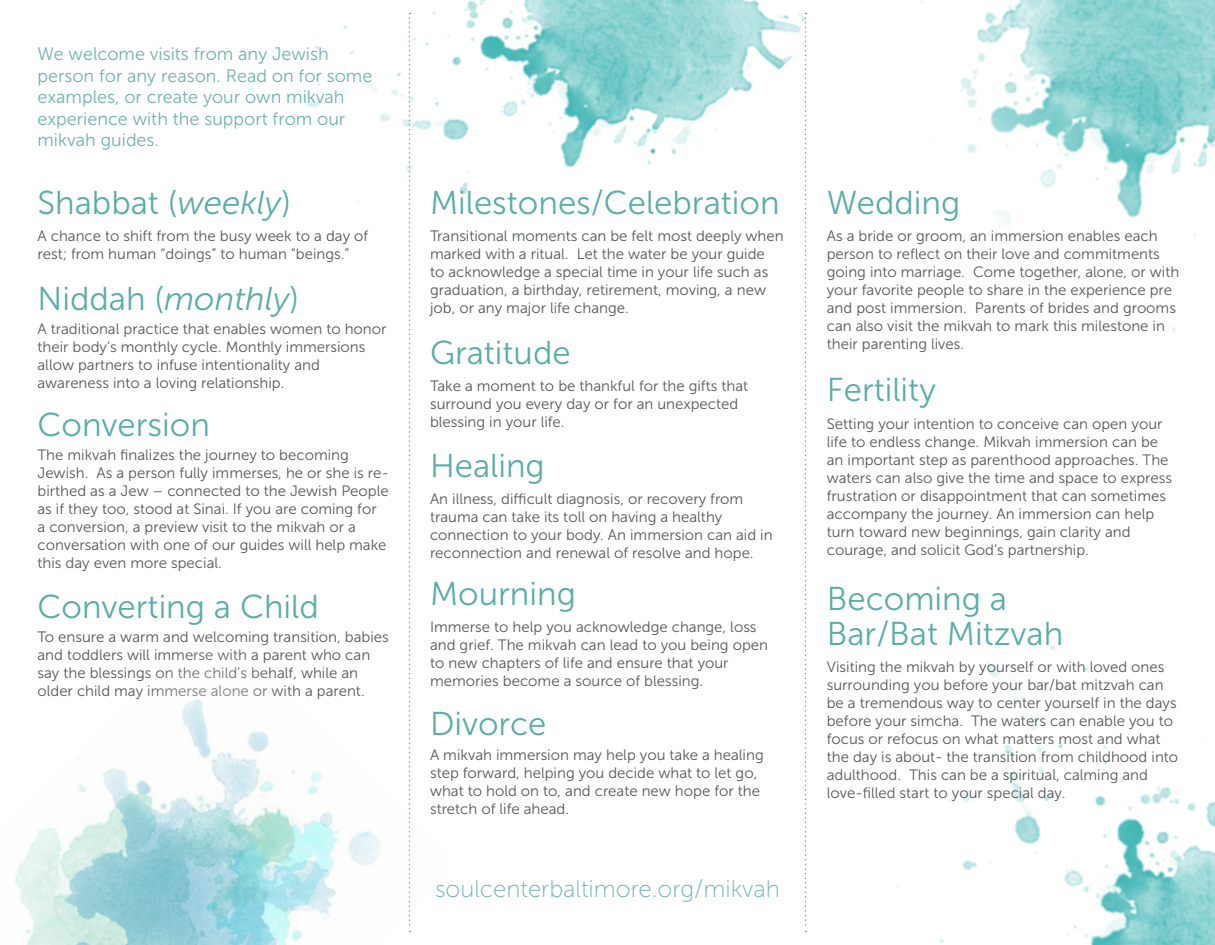
<style>
.page{position:relative;width:1215px;height:945px;background:#fff}
.page>*{position:absolute;margin:0;border:0;box-sizing:border-box;transform-origin:0 0}
.t1{font:33px/34.7px "Museo Sans 300";color:#5aada8}
.t2{font:24px "Museo Sans 100";color:#6eb4b1}
.t3{font:18px/21.6px "Museo Sans 300";color:#6eb4b1}
.t4{font:15px/18px "Museo Sans 300";color:#57585a}
.s1{font-style:italic}
</style>
<div class="page">
<img style="left:804px;top:571px;width:411px;height:374px">
<img style="left:804px;top:0;width:411px;height:488px">
<img style="left:247px;top:0;width:584px;height:380px">
<svg style="left:409px;top:13px;width:2px;height:601px"></svg>
<svg style="left:805px;top:13px;width:2px;height:919px"></svg>
<img style="left:15px;top:617px;width:397px;height:328px">
<p class="t3" style="left:38px;top:43px;width:336px">We welcome visits from any Jewish person for any reason. Read on for some examples, or create your own mikvah experience with the support from our mikvah guides.</p>
<p class="t1" style="left:38px;top:186px;width:255px">Shabbat (<span class="s1">weekly</span>)</p>
<p class="t1" style="left:430px;top:186px;width:351px">Milestones/Celebration</p>
<p class="t1" style="left:827px;top:186px;width:135px">Wedding</p>
<p class="t4" style="left:38px;top:227px;width:332px">A chance to shift from the busy week to a day of rest; from human “doings” to human “beings.”</p>
<p class="t4" style="left:430px;top:227px;width:355px">Transitional moments can be felt most deeply when marked with a ritual. Let the water be your guide<br>to acknowledge a special time in your life such as graduation, a birthday, retirement, moving, a new job, or any major life change.</p>
<p class="t4" style="left:827px;top:227px;width:354px">As a bride or groom, an immersion enables each person to reflect on their love and commitments going into marriage. Come together, alone, or with your favorite people to share in the experience pre and post immersion. Parents of brides and grooms can also visit the mikvah to mark this milestone in their parenting lives.</p>
<p class="t1" style="left:38px;top:282px;width:263px">Niddah (<span class="s1">monthly</span>)</p>
<p class="t4" style="left:38px;top:320px;width:351px">A traditional practice that enables women to honor their body’s monthly cycle. Monthly immersions allow partners to infuse intentionality and awareness into a loving relationship.</p>
<p class="t1" style="left:430px;top:335px;width:142px">Gratitude</p>
<p class="t1" style="left:827px;top:372px;width:110px">Fertility</p>
<p class="t4" style="left:430px;top:377px;width:320px">Take a moment to be thankful for the gifts that surround you every day or for an unexpected blessing in your life.</p>
<p class="t1" style="left:38px;top:407px;width:174px">Conversion</p>
<p class="t4" style="left:827px;top:415px;width:347px">Setting your intention to conceive can open your life to endless change. Mikvah immersion can be an important step as parenthood approaches. The waters can also give the time and space to express frustration or disappointment that can sometimes accompany the journey. An immersion can help turn toward new beginnings, gain clarity and courage, and solicit God’s partnership.</p>
<p class="t4" style="left:38px;top:446px;width:353px">The mikvah finalizes the journey to becoming Jewish. As a person fully immerses, he or she is re&shy;birthed as a Jew – connected to the Jewish People as if they too, stood at Sinai. If you are coming for<br>a conversion, a preview visit to the mikvah or a conversation with one of our guides will help make this day even more special.</p>
<p class="t1" style="left:430px;top:448px;width:116px">Healing</p>
<p class="t4" style="left:430px;top:490px;width:344px">An illness, difficult diagnosis, or recovery from trauma can take its toll on having a healthy connection to your body. An immersion can aid in reconnection and renewal of resolve and hope.</p>
<p class="t1" style="left:38px;top:590px;width:283px">Converting a Child</p>
<p class="t4" style="left:38px;top:628px;width:353px">To ensure a warm and welcoming transition, babies and toddlers will immerse with a parent who can say the blessings on the child’s behalf, while an older child may immerse alone or with a parent.</p>
<p class="t1" style="left:430px;top:577px;width:147px">Mourning</p>
<p class="t4" style="left:430px;top:618px;width:339px">Immerse to help you acknowledge change, loss and grief. The mikvah can lead to you being open to new chapters of life and ensure that your memories become a source of blessing.</p>
<p class="t1" style="left:430px;top:706px;width:118px">Divorce</p>
<p class="t4" style="left:430px;top:746px;width:335px">A mikvah immersion may help you take a healing step forward, helping you decide what to let go, what to hold on to, and create new hope for the stretch of life ahead.</p>
<p class="t2" style="left:435px;top:876px;width:346px">soulcenterbaltimore.org/mikvah</p>
<p class="t1" style="left:827px;top:582px;width:238px">Becoming a<br>Bar/Bat Mitzvah</p>
<p class="t4" style="left:827px;top:658px;width:353px">Visiting the mikvah by yourself or with loved ones surrounding you before your bar/bat mitzvah can be a tremendous way to center yourself in the days before your simcha. The waters can enable you to focus or refocus on what matters most and what the day is about- the transition from childhood into adulthood. This can be a spiritual, calming and love-filled start to your special day.</p>
</div>
